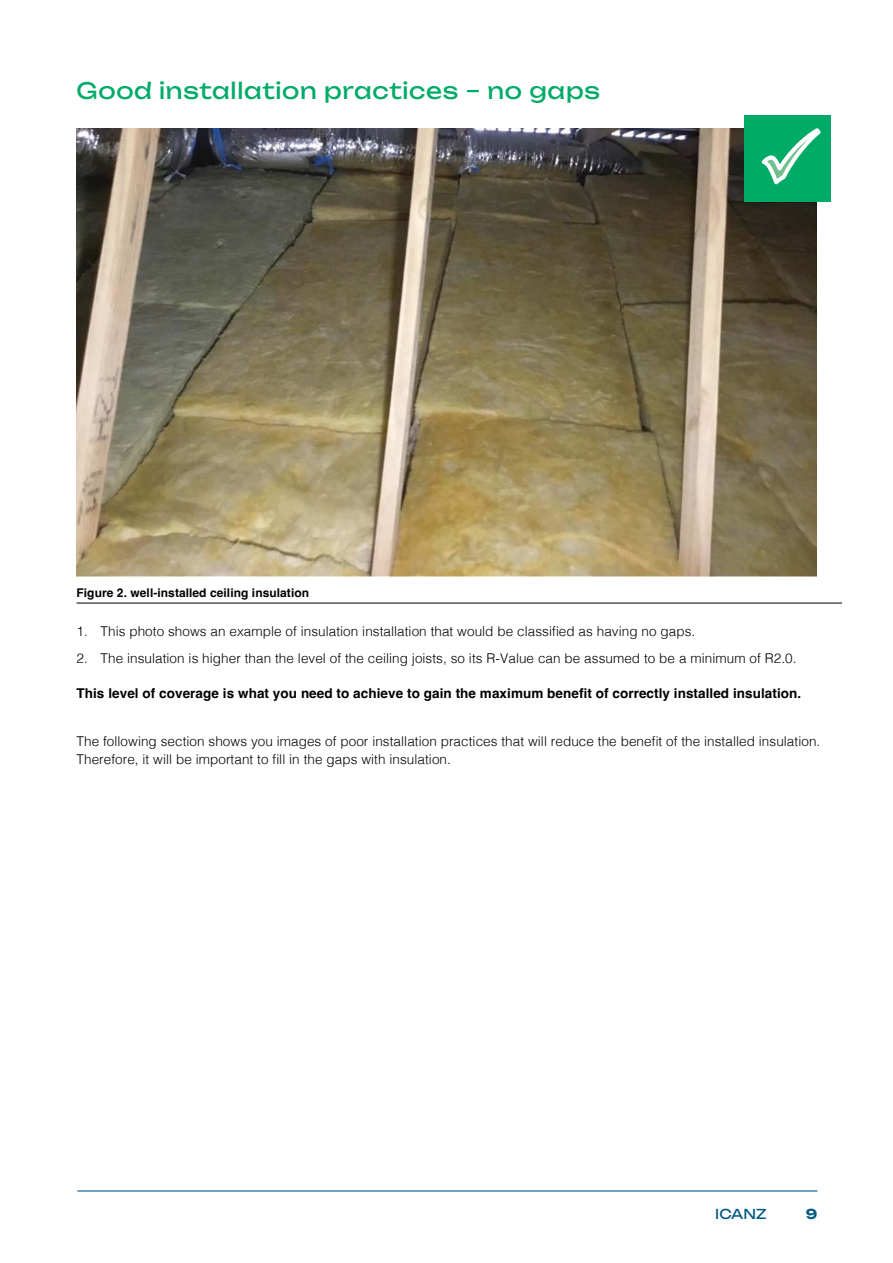
<style>
.page{position:relative;width:893px;height:1263px;background:#fff}
.page>*{position:absolute;margin:0;border:0;box-sizing:border-box;transform-origin:0 0}
.t1{font:22.5px "Unbounded";letter-spacing:.03em;color:#00ab67}
.t2{font:300 13.5px/18px "Helvetica";letter-spacing:.005em;color:#000}
.t3{font:700 13.5px "Helvetica";letter-spacing:.005em;color:#000}
.t4{font:13.5px "Unbounded";color:#005a84}
.t5{font:700 13.5px "Unbounded";color:#005a84}
.t6{font:700 12px "Helvetica";letter-spacing:.005em;color:#000}
</style>
<div class="page">
<hr style="left:77px;top:1190px;width:740px;height:1px;background:#005a84">
<hr style="left:77px;top:603px;width:765px;height:1px;background:#000">
<img style="left:77px;top:128px;width:739px;height:448px">
<div style="left:744px;top:115px;width:87px;height:87px;background:#00ab67"></div>
<svg style="left:761px;top:128px;width:60px;height:57px"></svg>
<h1 class="t1" style="left:77px;top:73px;width:525px">Good installation practices – no gaps</h1>
<p class="t6" style="left:77px;top:585px;width:234px">Figure 2. well-installed ceiling insulation</p>
<p class="t2" style="left:77px;top:621px;width:620px">1. This photo shows an example of insulation installation that would be classified as having no gaps.</p>
<p class="t2" style="left:77px;top:648px;width:721px">2. The insulation is higher than the level of the ceiling joists, so its R-Value can be assumed to be a minimum of R2.0.</p>
<p class="t3" style="left:77px;top:684px;width:726px">This level of coverage is what you need to achieve to gain the maximum benefit of correctly installed insulation.</p>
<p class="t2" style="left:77px;top:731px;width:745px">The following section shows you images of poor installation practices that will reduce the benefit of the installed insulation.<br>Therefore, it will be important to fill in the gaps with insulation.</p>
<p class="t4" style="left:715px;top:1203px;width:53px">ICANZ</p>
<p class="t5" style="left:806px;top:1203px;width:13px">9</p>
</div>
